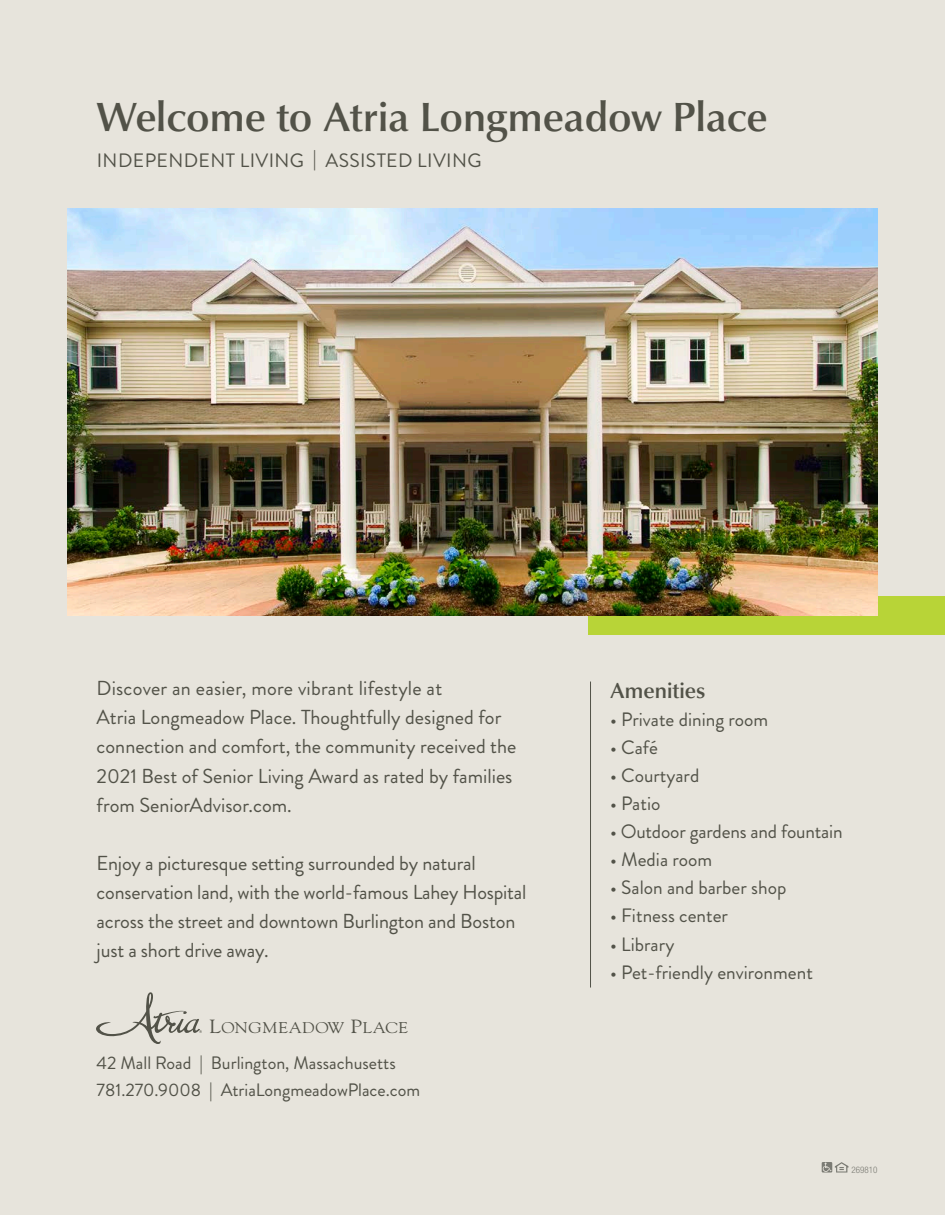
<style>
.page{position:relative;width:945px;height:1215px;background:#e7e4dc}
.page>*{position:absolute;margin:0;border:0;box-sizing:border-box;transform-origin:0 0}
.t1{font:500 42px "Classico URW";color:#525248}
.t2{font:500 22.35px "Classico URW";color:#525248}
.t3{font:20.25px/29.1px "Brandon Grotesque";color:#525248}
.t4{font:19.35px "Brandon Grotesque";color:#525248}
.t5{font:19.35px "Brandon Grotesque";letter-spacing:.02em;color:#525248}
.t6{font:18px "Brandon Grotesque";color:#525248}
.t7{font:15.45px "Goudy Std";letter-spacing:.05em;color:#525248;scale:1.1 1}
.t8{font:300 condensed 9px "Helvetica Neue LT Std";color:#7b7b74}
.s1{font-size:19.05px}
</style>
<div class="page">
<div style="left:588px;top:596px;width:357px;height:39px;background:#b8d437"></div>
<img style="left:68px;top:208px;width:810px;height:408px">
<hr style="left:590px;top:682px;width:1px;height:306px;background:#525248">
<svg style="left:822px;top:1162px;width:26px;height:11px"></svg>
<svg style="left:96px;top:992px;width:106px;height:52px;background:#d3d0c8"></svg>
<p class="t1" style="left:97px;top:85px;width:673px">Welcome to Atria Longmeadow Place</p>
<p class="t5" style="left:97px;top:147px;width:386px">INDEPENDENT LIVING | ASSISTED LIVING</p>
<p class="t3" style="left:97px;top:674px;width:421px">Discover an easier, more vibrant lifestyle at<br>Atria Longmeadow Place. Thoughtfully designed for connection and comfort, the community received the 2021 Best of Senior Living Award as rated by families from SeniorAdvisor.com.</p>
<p class="t3" style="left:97px;top:849px;width:431px">Enjoy a picturesque setting surrounded by natural conservation land, with the world-famous Lahey Hospital across the street and downtown Burlington and Boston just a short drive away.</p>
<p class="t7" style="left:210px;top:1018px;width:182px"><span class="s1">L</span>ONGMEADOW <span class="s1">P</span>LACE</p>
<p class="t6" style="left:97px;top:1050px;width:301px">42 Mall Road | Burlington, Massachusetts</p>
<p class="t6" style="left:97px;top:1077px;width:325px">781.270.9008 | AtriaLongmeadowPlace.com</p>
<p class="t2" style="left:610px;top:673px;width:97px">Amenities</p>
<p class="t4" style="left:610px;top:706px;width:160px">• Private dining room</p>
<p class="t4" style="left:610px;top:734px;width:49px">• Café</p>
<p class="t4" style="left:610px;top:762px;width:91px">• Courtyard</p>
<p class="t4" style="left:610px;top:790px;width:52px">• Patio</p>
<p class="t4" style="left:610px;top:818px;width:234px">• Outdoor gardens and fountain</p>
<p class="t4" style="left:610px;top:846px;width:104px">• Media room</p>
<p class="t4" style="left:610px;top:874px;width:178px">• Salon and barber shop</p>
<p class="t4" style="left:610px;top:902px;width:119px">• Fitness center</p>
<p class="t4" style="left:610px;top:931px;width:66px">• Library</p>
<p class="t4" style="left:610px;top:959px;width:204px">• Pet-friendly environment</p>
<p class="t8" style="left:852px;top:1164px;width:27px">269810</p>
</div>
